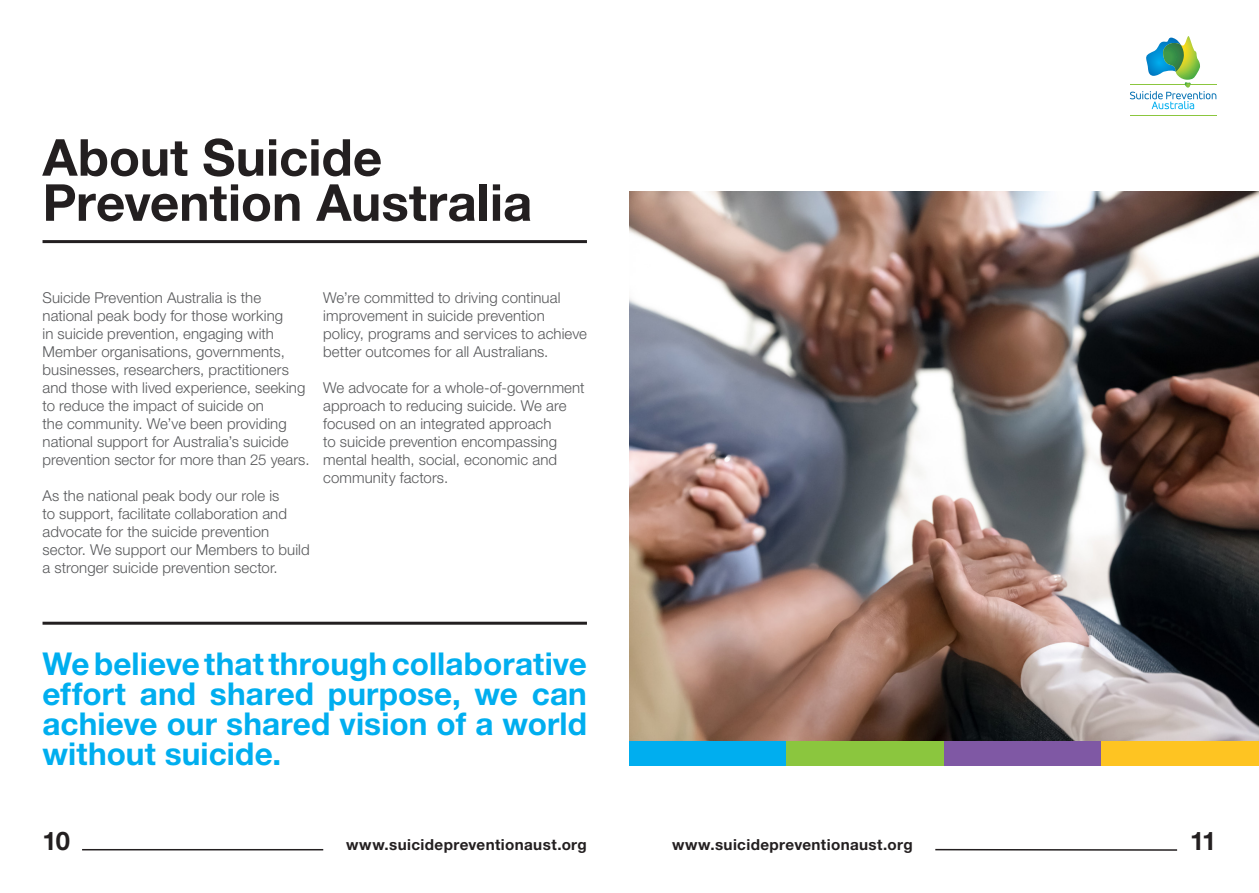
<style>
.page{position:relative;width:1259px;height:893px;background:#fff}
.page>*{position:absolute;margin:0;border:0;box-sizing:border-box;transform-origin:0 0}
.t1{font:700 51px/45.2px "Helvetica Neue";color:#231f20}
.t2{font:700 31.5px/30px "Helvetica Neue";letter-spacing:.005em;color:#00aeef;text-align:justify}
.t3{font:700 25.65px "Helvetica Neue";color:#231f20}
.t4{font:700 15.15px "Helvetica Neue";letter-spacing:.025em;color:#231f20}
.t5{font:300 15px/18px "Helvetica Neue";letter-spacing:.005em;color:#57585a}
</style>
<div class="page">
<hr style="left:935px;top:849px;width:242px;height:2px;background:#231f20">
<hr style="left:82px;top:849px;width:241px;height:1px;background:#231f20">
<hr style="left:1129px;top:116px;width:87px;height:1px;background:#8bc63e">
<svg style="left:1129px;top:36px;width:87px;height:73px"></svg>
<hr style="left:43px;top:240px;width:544px;height:3px;background:#231f20">
<hr style="left:43px;top:622px;width:544px;height:3px;background:#231f20">
<div style="left:629px;top:687px;width:158px;height:79px;background:#00aeef"></div>
<div style="left:786px;top:687px;width:157px;height:79px;background:#8bc63e"></div>
<div style="left:943px;top:687px;width:158px;height:79px;background:#7f58a4"></div>
<div style="left:1101px;top:687px;width:158px;height:79px;background:#fec422"></div>
<img style="left:629px;top:191px;width:630px;height:550px">
<p class="t1" style="left:43px;top:134px;width:491px">About Suicide<br>Prevention Australia</p>
<p class="t5" style="left:43px;top:288px;width:268px">Suicide Prevention Australia is the national peak body for those working<br>in suicide prevention, engaging with Member organisations, governments, businesses, researchers, practitioners and those with lived experience, seeking to reduce the impact of suicide on<br>the community. We’ve been providing national support for Australia’s suicide prevention sector for more than 25 years.</p>
<p class="t5" style="left:43px;top:486px;width:269px">As the national peak body our role is<br>to support, facilitate collaboration and advocate for the suicide prevention sector. We support our Members to build a stronger suicide prevention sector.</p>
<p class="t5" style="left:323px;top:288px;width:265px">We’re committed to driving continual improvement in suicide prevention policy, programs and services to achieve better outcomes for all Australians.</p>
<p class="t5" style="left:323px;top:378px;width:263px">We advocate for a whole-of-government approach to reducing suicide. We are focused on an integrated approach<br>to suicide prevention encompassing mental health, social, economic and community factors.</p>
<p class="t2" style="left:43px;top:648px;width:546px">We believe that through collaborative effort and shared purpose, we can achieve our shared vision of a world without suicide.</p>
<p class="t3" style="left:43px;top:825px;width:29px">10</p>
<p class="t4" style="left:346px;top:836px;width:242px">www.suicidepreventionaust.org</p>
<p class="t4" style="left:672px;top:836px;width:242px">www.suicidepreventionaust.org</p>
<p class="t3" style="left:1190px;top:825px;width:28px">11</p>
</div>
